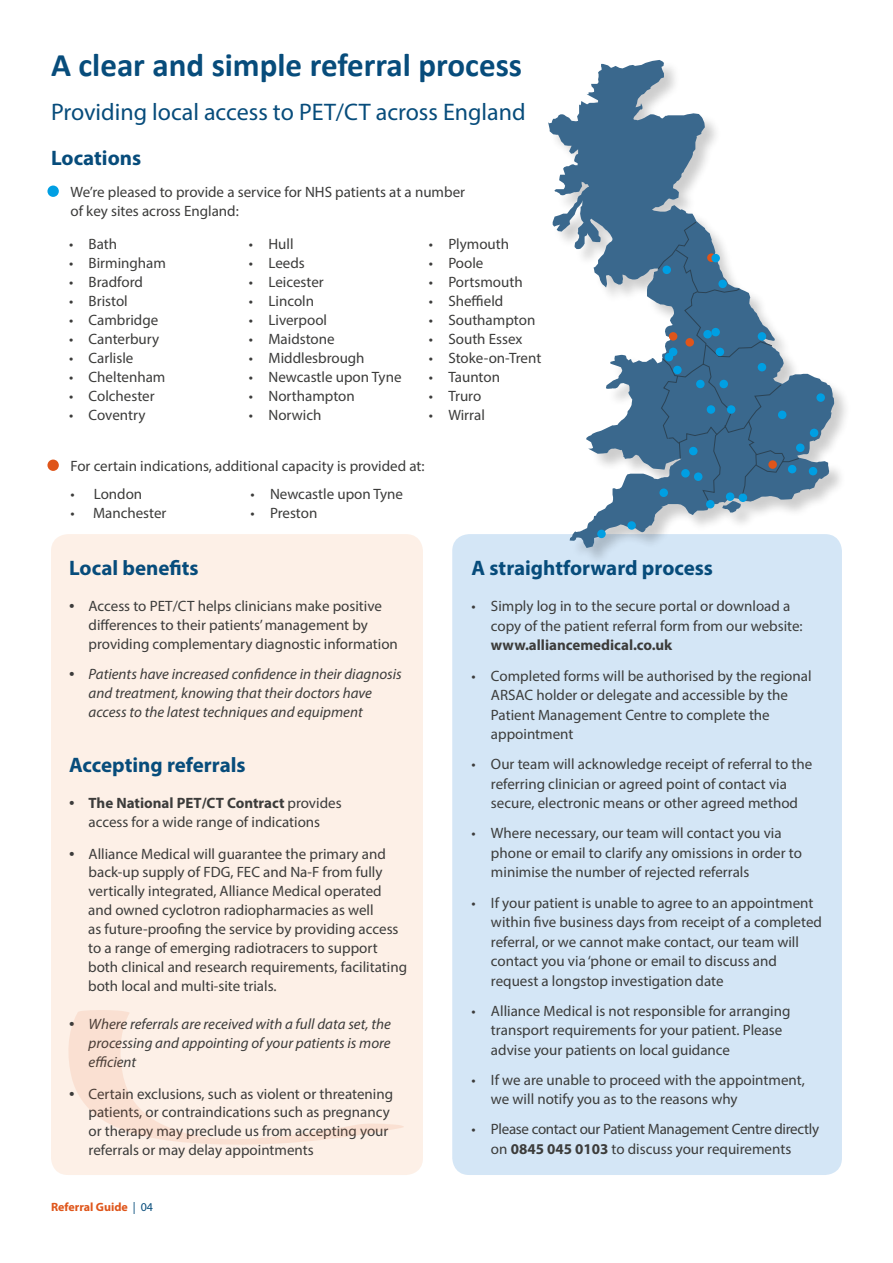
<style>
.page{position:relative;width:893px;height:1263px;background:#fff}
.page>*{position:absolute;margin:0;border:0;box-sizing:border-box;transform-origin:0 0}
.t1{font:700 33px "Calibri";color:#074c7b}
.t2{font:24px "Myriad Pro";color:#074c7b}
.t3{font:700 21px "Myriad Pro";color:#074c7b}
.t4{font:15px/19.5px "Myriad Pro";color:#3c3c3b}
.t5{font:italic 15px/18.9px "Myriad Pro";color:#3c3c3b}
.t6{font:15px/19.5px "Myriad Pro";letter-spacing:-.02em;color:#3c3c3b;text-align:center}
.t7{font:700 15px "Myriad Pro";color:#3c3c3b}
.t8{font:700 12px "Myriad Pro";color:#df551a}
.s1{font-size:19.5px}
.s2{font-style:normal;font-size:19.5px}
.s3{font-weight:700}
.s4{font-weight:400;color:#074c7b}
</style>
<div class="page">
<div style="left:51px;top:534px;width:372px;height:641px;background:#fdf0e7;border-radius:17px"></div>
<div style="left:452px;top:534px;width:390px;height:641px;background:#d4e6f6;border-radius:17px"></div>
<div style="left:549px;top:60px;width:303px;height:506px;background:#000;opacity:.2"></div>
<svg style="left:548px;top:60px;width:286px;height:488px"></svg>
<svg style="left:657px;top:221px;width:143px;height:291px"></svg>
<svg style="left:68px;top:1010px;width:336px;height:135px"></svg>
<div style="left:669px;top:332px;width:8px;height:9px;background:#df551a;border-radius:50%"></div>
<div style="left:707px;top:253px;width:9px;height:9px;background:#df551a;border-radius:50%"></div>
<div style="left:685px;top:338px;width:9px;height:9px;background:#df551a;border-radius:50%"></div>
<div style="left:768px;top:460px;width:9px;height:9px;background:#df551a;border-radius:50%"></div>
<div style="left:696px;top:380px;width:9px;height:8px;background:#009fe3;border-radius:50%"></div>
<div style="left:707px;top:405px;width:8px;height:9px;background:#009fe3;border-radius:50%"></div>
<div style="left:681px;top:469px;width:9px;height:8px;background:#009fe3;border-radius:50%"></div>
<div style="left:597px;top:530px;width:9px;height:8px;background:#009fe3;border-radius:50%"></div>
<div style="left:669px;top:348px;width:8px;height:8px;background:#009fe3;border-radius:50%"></div>
<div style="left:665px;top:353px;width:8px;height:8px;background:#009fe3;border-radius:50%"></div>
<div style="left:673px;top:366px;width:9px;height:8px;background:#009fe3;border-radius:50%"></div>
<div style="left:711px;top:254px;width:9px;height:8px;background:#009fe3;border-radius:50%"></div>
<div style="left:662px;top:266px;width:9px;height:8px;background:#009fe3;border-radius:50%"></div>
<div style="left:718px;top:280px;width:9px;height:8px;background:#009fe3;border-radius:50%"></div>
<div style="left:758px;top:332px;width:8px;height:9px;background:#009fe3;border-radius:50%"></div>
<div style="left:758px;top:363px;width:8px;height:8px;background:#009fe3;border-radius:50%"></div>
<div style="left:703px;top:330px;width:9px;height:8px;background:#009fe3;border-radius:50%"></div>
<div style="left:711px;top:328px;width:9px;height:8px;background:#009fe3;border-radius:50%"></div>
<div style="left:716px;top:348px;width:8px;height:8px;background:#009fe3;border-radius:50%"></div>
<div style="left:719px;top:380px;width:9px;height:8px;background:#009fe3;border-radius:50%"></div>
<div style="left:727px;top:405px;width:8px;height:9px;background:#009fe3;border-radius:50%"></div>
<div style="left:796px;top:443px;width:8px;height:9px;background:#009fe3;border-radius:50%"></div>
<div style="left:778px;top:411px;width:8px;height:8px;background:#009fe3;border-radius:50%"></div>
<div style="left:816px;top:393px;width:9px;height:9px;background:#009fe3;border-radius:50%"></div>
<div style="left:694px;top:472px;width:8px;height:9px;background:#009fe3;border-radius:50%"></div>
<div style="left:726px;top:492px;width:8px;height:9px;background:#009fe3;border-radius:50%"></div>
<div style="left:739px;top:493px;width:8px;height:9px;background:#009fe3;border-radius:50%"></div>
<div style="left:47px;top:186px;width:12px;height:11px;background:#009fe3;border-radius:50%"></div>
<div style="left:47px;top:459px;width:12px;height:12px;background:#df551a;border-radius:50%"></div>
<div style="left:659px;top:488px;width:9px;height:9px;background:#009fe3;border-radius:50%"></div>
<div style="left:627px;top:521px;width:9px;height:9px;background:#009fe3;border-radius:50%"></div>
<div style="left:706px;top:500px;width:8px;height:8px;background:#009fe3;border-radius:50%"></div>
<div style="left:689px;top:447px;width:8px;height:8px;background:#009fe3;border-radius:50%"></div>
<div style="left:809px;top:467px;width:8px;height:8px;background:#009fe3;border-radius:50%"></div>
<div style="left:788px;top:465px;width:8px;height:8px;background:#009fe3;border-radius:50%"></div>
<div style="left:810px;top:429px;width:8px;height:8px;background:#009fe3;border-radius:50%"></div>
<h1 class="t1" style="left:51px;top:44px;width:472px">A clear and simple referral process</h1>
<h2 class="t2" style="left:51px;top:97px;width:476px">Providing local access to PET/CT across England</h2>
<h3 class="t3" style="left:51px;top:144px;width:92px">Locations</h3>
<p class="t4" style="left:71px;top:182px;width:396px;line-height:18.9px;text-indent:-19px"><span class="s1">•</span> We’re pleased to provide a service for NHS patients at a number of key sites across England:</p>
<p class="t4" style="left:69px;top:234px;width:50px">• Bath</p>
<p class="t4" style="left:69px;top:253px;width:98px">• Birmingham</p>
<p class="t4" style="left:69px;top:272px;width:75px">• Bradford</p>
<p class="t4" style="left:69px;top:291px;width:60px">• Bristol</p>
<p class="t4" style="left:69px;top:310px;width:91px">• Cambridge</p>
<p class="t4" style="left:69px;top:329px;width:92px">• Canterbury</p>
<p class="t4" style="left:69px;top:348px;width:66px">• Carlisle</p>
<p class="t4" style="left:69px;top:367px;width:98px">• Cheltenham</p>
<p class="t4" style="left:69px;top:386px;width:87px">• Colchester</p>
<p class="t4" style="left:69px;top:404px;width:78px">• Coventry</p>
<p class="t4" style="left:249px;top:234px;width:46px">• Hull</p>
<p class="t4" style="left:249px;top:253px;width:57px">• Leeds</p>
<p class="t4" style="left:249px;top:272px;width:76px">• Leicester</p>
<p class="t4" style="left:249px;top:291px;width:67px">• Lincoln</p>
<p class="t4" style="left:249px;top:310px;width:80px">• Liverpool</p>
<p class="t4" style="left:249px;top:329px;width:87px">• Maidstone</p>
<p class="t4" style="left:249px;top:348px;width:117px">• Middlesbrough</p>
<p class="t4" style="left:249px;top:367px;width:154px">• Newcastle upon Tyne</p>
<p class="t4" style="left:249px;top:386px;width:107px">• Northampton</p>
<p class="t4" style="left:249px;top:404px;width:74px">• Norwich</p>
<p class="t4" style="left:429px;top:234px;width:82px">• Plymouth</p>
<p class="t4" style="left:429px;top:253px;width:56px">• Poole</p>
<p class="t4" style="left:429px;top:272px;width:95px">• Portsmouth</p>
<p class="t4" style="left:429px;top:291px;width:76px">• Sheffield</p>
<p class="t4" style="left:429px;top:310px;width:108px">• Southampton</p>
<p class="t4" style="left:429px;top:329px;width:95px">• South Essex</p>
<p class="t4" style="left:429px;top:348px;width:114px">• Stoke-on-Trent</p>
<p class="t4" style="left:429px;top:367px;width:73px">• Taunton</p>
<p class="t4" style="left:429px;top:386px;width:54px">• Truro</p>
<p class="t4" style="left:429px;top:404px;width:58px">• Wirral</p>
<p class="t4" style="left:51px;top:456px;width:375px"><span class="s1">•</span> For certain indications, additional capacity is provided at:</p>
<p class="t4" style="left:71px;top:484px;width:73px">• London</p>
<p class="t4" style="left:251px;top:484px;width:154px">• Newcastle upon Tyne</p>
<p class="t4" style="left:71px;top:502px;width:97px">• Manchester</p>
<p class="t4" style="left:251px;top:502px;width:68px">• Preston</p>
<h3 class="t3" style="left:69px;top:554px;width:131px">Local benefits</h3>
<p class="t4" style="left:89px;top:597px;width:311px;line-height:18.9px;text-indent:-19px"><span class="s1">•</span> Access to PET/CT helps clinicians make positive differences to their patients’ management by providing complementary diagnostic information</p>
<p class="t5" style="left:89px;top:664px;width:315px;text-indent:-19px"><span class="s2">•</span> Patients have increased confidence in their diagnosis and treatment, knowing that their doctors have access to the latest techniques and equipment</p>
<h3 class="t3" style="left:69px;top:751px;width:178px">Accepting referrals</h3>
<p class="t4" style="left:69px;top:793px;width:274px;line-height:18.9px;text-align:center"><span class="s1">•</span> <span class="s3">The National PET/CT Contract</span> provides access for a wide range of indications</p>
<p class="t4" style="left:88px;top:844px;width:320px;line-height:18.9px;text-indent:-19px"><span class="s1">•</span> Alliance Medical will guarantee the primary and back-up supply of FDG, FEC and Na-F from fully vertically integrated, Alliance Medical operated and owned cyclotron radiopharmacies as well<br>as future-proofing the service by providing access to a range of emerging radiotracers to support both clinical and research requirements, facilitating both local and multi-site trials.</p>
<p class="t5" style="left:89px;top:1014px;width:304px;text-align:justify;text-indent:-19px"><span class="s2">•</span> Where referrals are received with a full data set, the processing and appointing of your patients is more efficient</p>
<p class="t4" style="left:89px;top:1084px;width:306px;line-height:18.9px;text-indent:-19px"><span class="s1">•</span> Certain exclusions, such as violent or threatening patients, or contraindications such as pregnancy or therapy may preclude us from accepting your referrals or may delay appointments</p>
<p class="t8" style="left:51px;top:1199px;width:104px">Referral Guide <span class="s4">| 04</span></p>
<h3 class="t3" style="left:471px;top:554px;width:243px">A straightforward process</h3>
<p class="t4" style="left:491px;top:596px;width:313px;text-indent:-20px">• Simply log in to the secure portal or download a copy of the patient referral form from our website:</p>
<p class="t7" style="left:491px;top:636px;width:183px">www.alliancemedical.co.uk</p>
<p class="t4" style="left:491px;top:666px;width:322px;text-indent:-20px">• Completed forms will be authorised by the regional ARSAC holder or delegate and accessible by the Patient Management Centre to complete the appointment</p>
<p class="t4" style="left:471px;top:754px;width:342px;text-align:center">• Our team will acknowledge receipt of referral to the referring clinician or agreed point of contact via secure, electronic means or other agreed method</p>
<p class="t4" style="left:491px;top:823px;width:312px;text-indent:-20px">• Where necessary, our team will contact you via phone or email to clarify any omissions in order to minimise the number of rejected referrals</p>
<p class="t4" style="left:491px;top:892px;width:332px;text-indent:-20px">• If your patient is unable to agree to an appointment within five business days from receipt of a completed referral, or we cannot make contact, our team will contact you via ‘phone or email to discuss and request a longstop investigation date</p>
<p class="t4" style="left:491px;top:1001px;width:301px;text-indent:-20px">• Alliance Medical is not responsible for arranging transport requirements for your patient. Please advise your patients on local guidance</p>
<p class="t4" style="left:491px;top:1070px;width:315px;text-indent:-20px">• If we are unable to proceed with the appointment, we will notify you as to the reasons why</p>
<p class="t6" style="left:471px;top:1119px;width:349px">• Please contact our Patient Management Centre directly on <span class="s3">0845 045 0103</span> to discuss your requirements</p>
</div>
